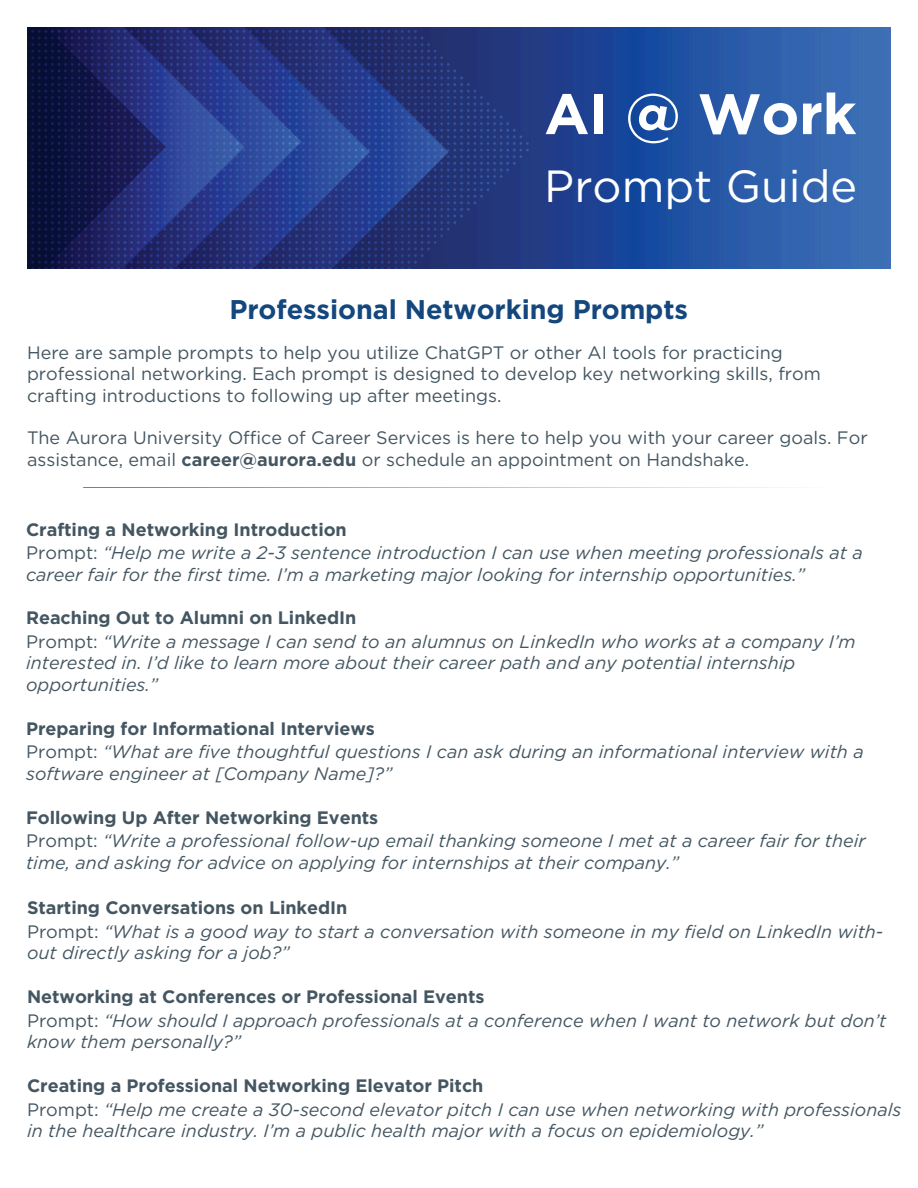
<style>
.page{position:relative;width:918px;height:1188px;background:#fff}
.page>*{position:absolute;margin:0;border:0;box-sizing:border-box;transform-origin:0 0}
.t1{font:700 57px "Gotham";letter-spacing:-.005em;color:#fff}
.t2{font:45px "Gotham";color:#fff}
.t3{font:700 27px "Gotham";letter-spacing:-.005em;color:#14477d}
.t4{font:italic 18px/21.3px "Gotham";color:#445661}
.t5{font:18px/21.3px "Gotham";color:#445661}
.t6{font:700 18px "Gotham";letter-spacing:-.005em;color:#445661}
.s1{font-weight:700}
.s2{font-style:normal}
</style>
<div class="page">
<img style="left:27px;top:27px;width:864px;height:242px">
<svg style="left:83px;top:487px;width:698px;height:1px"></svg>
<h1 class="t1" style="left:544px;top:79px;width:314px">AI @ Work</h1>
<h1 class="t2" style="left:544px;top:158px;width:314px">Prompt Guide</h1>
<h2 class="t3" style="left:229px;top:293px;width:460px">Professional Networking Prompts</h2>
<p class="t5" style="left:27px;top:342px;width:795px">Here are sample prompts to help you utilize ChatGPT or other AI tools for practicing professional networking. Each prompt is designed to develop key networking skills, from crafting introductions to following up after meetings.</p>
<p class="t5" style="left:27px;top:427px;width:842px">The Aurora University Office of Career Services is here to help you with your career goals. For assistance, email <span class="s1">career@aurora.edu</span> or schedule an appointment on Handshake.</p>
<p class="t6" style="left:26px;top:518px;width:322px">Crafting a Networking Introduction</p>
<p class="t4" style="left:26px;top:542px;width:838px"><span class="s2">Prompt:</span> “Help me write a 2-3 sentence introduction I can use when meeting professionals at a career fair for the first time. I’m a marketing major looking for internship opportunities.”</p>
<p class="t6" style="left:26px;top:607px;width:332px">Reaching Out to Alumni on LinkedIn</p>
<p class="t4" style="left:26px;top:631px;width:831px"><span class="s2">Prompt:</span> “Write a message I can send to an alumnus on LinkedIn who works at a company I’m interested in. I’d like to learn more about their career path and any potential internship opportunities.”</p>
<p class="t6" style="left:26px;top:717px;width:350px">Preparing for Informational Interviews</p>
<p class="t4" style="left:26px;top:741px;width:839px"><span class="s2">Prompt:</span> “What are five thoughtful questions I can ask during an informational interview with a software engineer at [Company Name]?”</p>
<p class="t6" style="left:26px;top:806px;width:354px">Following Up After Networking Events</p>
<p class="t4" style="left:26px;top:830px;width:841px"><span class="s2">Prompt:</span> “Write a professional follow-up email thanking someone I met at a career fair for their time, and asking for advice on applying for internships at their company.”</p>
<p class="t6" style="left:27px;top:897px;width:322px">Starting Conversations on LinkedIn</p>
<p class="t4" style="left:27px;top:921px;width:858px"><span class="s2">Prompt:</span> “What is a good way to start a conversation with someone in my field on LinkedIn with&shy;out directly asking for a job?”</p>
<p class="t6" style="left:27px;top:986px;width:459px">Networking at Conferences or Professional Events</p>
<p class="t4" style="left:27px;top:1010px;width:861px"><span class="s2">Prompt:</span> “How should I approach professionals at a conference when I want to network but don’t know them personally?”</p>
<p class="t6" style="left:27px;top:1075px;width:458px">Creating a Professional Networking Elevator Pitch</p>
<p class="t4" style="left:27px;top:1098px;width:876px"><span class="s2">Prompt:</span> “Help me create a 30-second elevator pitch I can use when networking with professionals in the healthcare industry. I’m a public health major with a focus on epidemiology.”</p>
</div>
